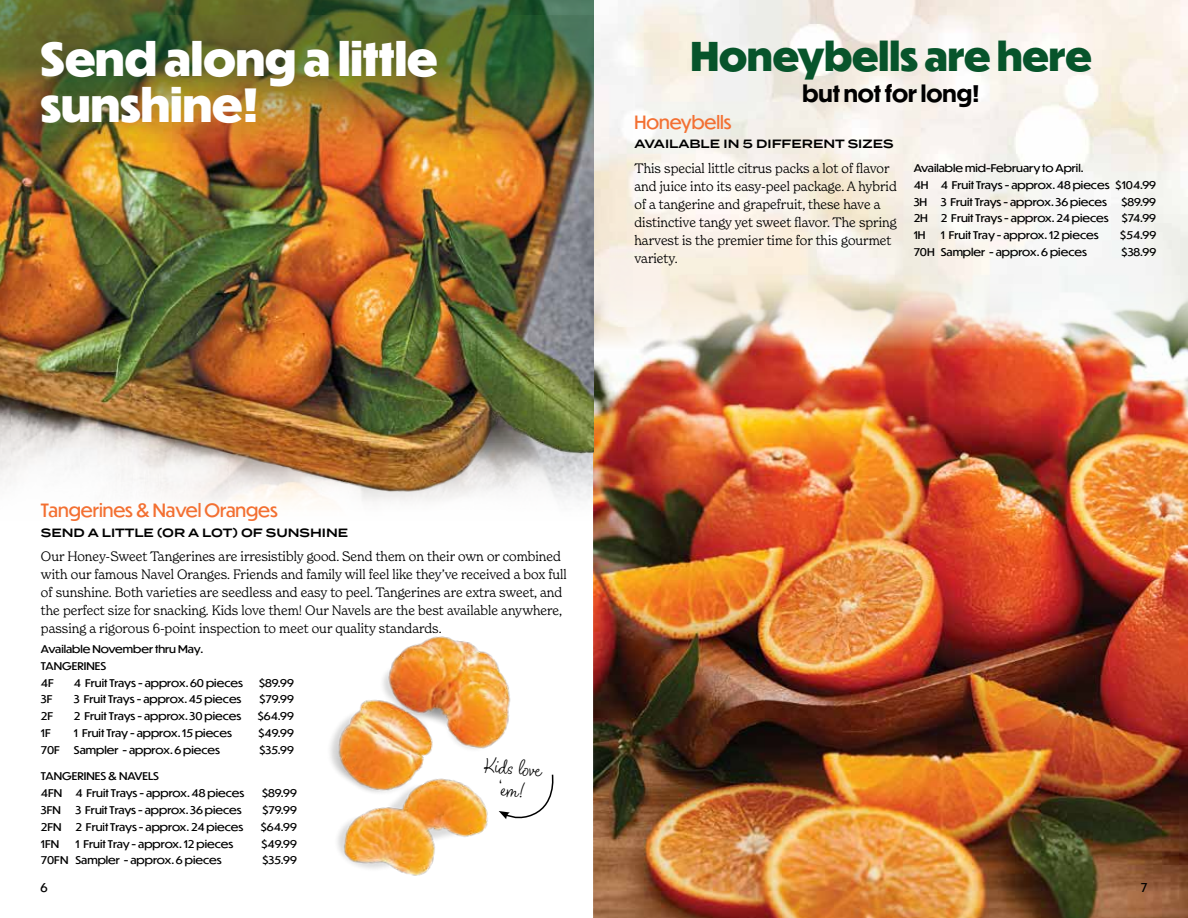
<style>
.page{position:relative;width:1188px;height:918px;background:#fff}
.page>*{position:absolute;margin:0;border:0;box-sizing:border-box;transform-origin:0 0}
.t1{font:800 45px/46.5px "Dunbar Tall";color:#fff}
.t2{font:800 39px "Dunbar Tall";color:#07542b}
.t3{font:700 22.5px "Dunbar Tall";color:#000}
.t4{font:21px/22.5px "Blithe";color:#000;text-align:center;scale:.95 1}
.t5{font:18px "Dunbar Tall";color:#f37032}
.t6{font:300 13.5px/18px "New Spirit";color:#000;scale:.95 1}
.t7{font:600 12px "Termina";color:#000}
.t8{font:12px "Dunbar Tall";color:#000}
.t9{font:10.5px/17px "Dunbar Tall";color:#000;scale:1.1 1}
</style>
<div class="page">
<img style="left:594px;top:269px;width:594px;height:649px">
<svg style="left:517px;top:774px;width:37px;height:45px"></svg>
<img style="left:0;top:174px;width:594px;height:356px">
<img style="left:330px;top:636px;width:187px;height:240px">
<img style="left:0;top:0;width:594px;height:174px">
<h1 class="t1" style="left:40px;top:35px;width:398px">Send along a little sunshine!</h1>
<h2 class="t2" style="left:690px;top:27px;width:403px">Honeybells are here</h2>
<h3 class="t3" style="left:802px;top:77px;width:179px">but not for long!</h3>
<h3 class="t5" style="left:634px;top:109px;width:99px">Honeybells</h3>
<p class="t7" style="left:634px;top:135px;width:261px">AVAILABLE IN 5 DIFFERENT SIZES</p>
<p class="t6" style="left:634px;top:159px;width:278px">This special little citrus packs a lot of flavor and juice into its easy-peel package. A hybrid of a tangerine and grapefruit, these have a distinctive tangy yet sweet flavor. The spring harvest is the premier time for this gourmet variety.</p>
<p class="t9" style="left:914px;top:159px;width:222px">Available mid-February to April.<br>4H 4 Fruit Trays - approx. 48 pieces $104.99<br>3H</p>
<p class="t9" style="left:914px;top:193px;width:222px;text-align:justify;text-indent:208px">$89.99<br>2H 2 Fruit Trays - approx. 24 pieces $74.99<br>1H</p>
<p class="t9" style="left:941px;top:193px;width:153px">3 Fruit Trays - approx. 36 pieces</p>
<p class="t9" style="left:941px;top:227px;width:145px">1 Fruit Tray - approx. 12 pieces</p>
<p class="t9" style="left:1120px;top:227px;width:34px">$54.99</p>
<p class="t9" style="left:914px;top:244px;width:159px">70H Sampler - approx. 6 pieces</p>
<p class="t9" style="left:1122px;top:244px;width:33px">$38.99</p>
<h3 class="t5" style="left:41px;top:498px;width:238px">Tangerines &amp; Navel Oranges</h3>
<p class="t7" style="left:41px;top:523px;width:309px">SEND A LITTLE (OR A LOT) OF SUNSHINE</p>
<p class="t6" style="left:41px;top:547px;width:555px">Our Honey-Sweet Tangerines are irresistibly good. Send them on their own or combined with our famous Navel Oranges. Friends and family will feel like they’ve received a box full of sunshine. Both varieties are seedless and easy to peel. Tangerines are extra sweet, and the perfect size for snacking. Kids love them! Our Navels are the best available anywhere, passing a rigorous 6-point inspection to meet our quality standards.</p>
<p class="t9" style="left:41px;top:640px;width:149px">Available November thru May.<br>TANGERINES<br>4F</p>
<p class="t9" style="left:74px;top:674px;width:155px">4 Fruit Trays - approx. 60 pieces</p>
<p class="t9" style="left:259px;top:674px;width:33px">$89.99</p>
<p class="t9" style="left:41px;top:691px;width:12px">3F</p>
<p class="t9" style="left:74px;top:691px;width:154px">3 Fruit Trays - approx. 45 pieces</p>
<p class="t9" style="left:259px;top:691px;width:33px">$79.99</p>
<p class="t9" style="left:41px;top:708px;width:13px">2F</p>
<p class="t9" style="left:74px;top:708px;width:154px">2 Fruit Trays - approx. 30 pieces</p>
<p class="t9" style="left:258px;top:708px;width:34px">$64.99</p>
<p class="t9" style="left:41px;top:725px;width:11px">1F</p>
<p class="t9" style="left:74px;top:725px;width:145px">1 Fruit Tray - approx. 15 pieces</p>
<p class="t9" style="left:259px;top:725px;width:34px">$49.99</p>
<p class="t9" style="left:41px;top:741px;width:19px">70F</p>
<p class="t9" style="left:74px;top:741px;width:135px">Sampler - approx. 6 pieces</p>
<p class="t9" style="left:260px;top:741px;width:33px">$35.99</p>
<p class="t9" style="left:41px;top:767px;width:109px">TANGERINES &amp; NAVELS<br>4FN</p>
<p class="t9" style="left:75px;top:784px;width:155px">4 Fruit Trays - approx. 48 pieces</p>
<p class="t9" style="left:262px;top:784px;width:33px">$89.99</p>
<p class="t9" style="left:41px;top:801px;width:20px">3FN</p>
<p class="t9" style="left:75px;top:801px;width:153px">3 Fruit Trays - approx. 36 pieces</p>
<p class="t9" style="left:262px;top:801px;width:33px">$79.99</p>
<p class="t9" style="left:41px;top:818px;width:20px">2FN</p>
<p class="t9" style="left:75px;top:818px;width:154px">2 Fruit Trays - approx. 24 pieces</p>
<p class="t9" style="left:261px;top:818px;width:34px">$64.99</p>
<p class="t9" style="left:41px;top:835px;width:18px">1FN</p>
<p class="t9" style="left:75px;top:835px;width:145px">1 Fruit Tray - approx. 12 pieces</p>
<p class="t9" style="left:262px;top:835px;width:34px">$49.99</p>
<p class="t9" style="left:41px;top:852px;width:166px">70FN Sampler - approx. 6 pieces</p>
<p class="t9" style="left:263px;top:852px;width:33px">$35.99</p>
<p class="t8" style="left:40px;top:878px;width:9px">6</p>
<h3 class="t4" style="left:485px;top:755px;width:56px;rotate:5deg">Kids love ‘em!</h3>
<p class="t8" style="left:1141px;top:879px;width:8px">7</p>
</div>
